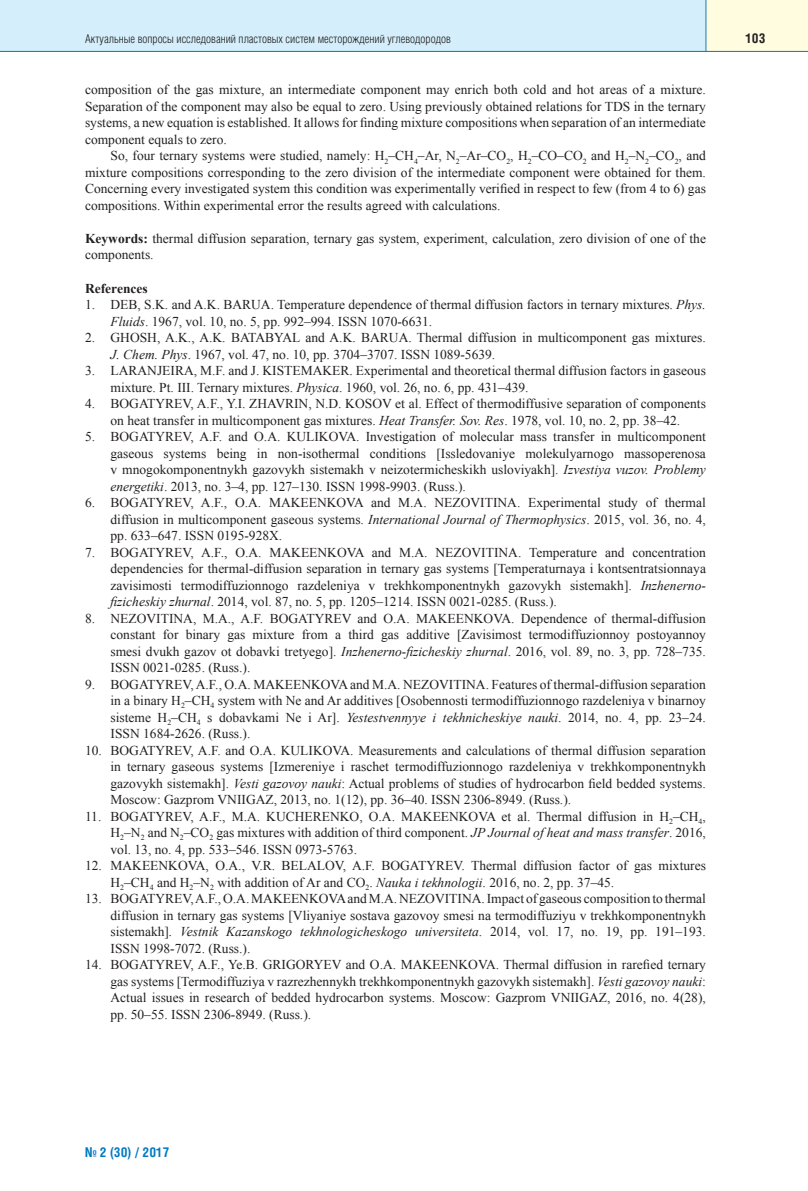
<style>
.page{position:relative;width:808px;height:1191px;background:#fff}
.page>*{position:absolute;margin:0;border:0;box-sizing:border-box;transform-origin:0 0}
.t1{font:13.5px/16.5px "Times New Roman";color:#231f20;text-align:justify}
.t2{font:700 13.5px "Helios Cond";color:#0079c2}
.t3{font:700 13.5px "Times New Roman";color:#231f20}
.t4{font:700 13.5px "Helios Cond";color:#231f20}
.t5{font:300 12px "Helios Cond";color:#231f20}
.s1{font-weight:700}
.s2{font-style:italic}
</style>
<div class="page">
<div style="left:0;top:0;width:706px;height:51px;background:#d4effb"></div>
<div style="left:706px;top:0;width:102px;height:51px;background:#fffce0"></div>
<hr style="left:0;top:51px;width:808px;height:1px;background:#0079c2">
<hr style="left:705px;top:0;width:1px;height:51px;background:#0079c2">
<p class="t5" style="left:85px;top:34px;width:367px">Актуальные вопросы исследований пластовых систем месторождений углеводородов</p>
<p class="t4" style="left:745px;top:33px;width:22px">103</p>
<p class="t1" style="left:85px;top:82px;width:622px">composition of the gas mixture, an intermediate component may enrich both cold and hot areas of a mixture.<br>Separation of the component may also be equal to zero. Using previously obtained relations for TDS in the ternary systems, a new equation is established. It allows for finding mixture compositions when separation of an intermediate component equals to zero.</p>
<p class="t1" style="left:85px;top:148px;width:622px;text-indent:26px">So, four ternary systems were studied, namely: H<sub>2</sub>–CH<sub>4</sub>–Ar, N<sub>2</sub>–Ar–CO<sub>2</sub>, H<sub>2</sub>–CO–CO<sub>2</sub> and H<sub>2</sub>–N<sub>2</sub>–CO<sub>2</sub>, and mixture compositions corresponding to the zero division of the intermediate component were obtained for them.<br>Concerning every investigated system this condition was experimentally verified in respect to few (from 4 to 6) gas compositions. Within experimental error the results agreed with calculations.</p>
<p class="t1" style="left:85px;top:230px;width:622px"><span class="s1">Keywords:</span> thermal diffusion separation, ternary gas system, experiment, calculation, zero division of one of the components.</p>
<p class="t3" style="left:85px;top:280px;width:64px">References</p>
<p class="t1" style="left:111px;top:296px;width:597px;text-indent:-26px">1. DEB, S.K. and A.K. BARUA. Temperature dependence of thermal diffusion factors in ternary mixtures. <span class="s2">Phys.<br>Fluids</span>. 1967, vol. 10, no. 5, pp. 992–994. ISSN 1070-6631.</p>
<p class="t1" style="left:111px;top:329px;width:597px;text-indent:-26px">2. GHOSH, A.K., A.K. BATABYAL and A.K. BARUA. Thermal diffusion in multicomponent gas mixtures.<br><span class="s2">J. Chem. Phys</span>. 1967, vol. 47, no. 10, pp. 3704–3707. ISSN 1089-5639.</p>
<p class="t1" style="left:111px;top:362px;width:597px;text-indent:-26px">3. LARANJEIRA, M.F. and J. KISTEMAKER. Experimental and theoretical thermal diffusion factors in gaseous mixture. Pt. III. Ternary mixtures. <span class="s2">Physica</span>. 1960, vol. 26, no. 6, pp. 431–439.</p>
<p class="t1" style="left:85px;top:395px;width:622px;text-align:center">4. BOGATYREV, A.F., Y.I. ZHAVRIN, N.D. KOSOV et al. Effect of thermodiffusive separation of components on heat transfer in multicomponent gas mixtures. <span class="s2">Heat Transfer. Sov. Res</span>. 1978, vol. 10, no. 2, pp. 38–42.</p>
<p class="t1" style="left:111px;top:428px;width:597px;text-indent:-26px">5. BOGATYREV, A.F. and O.A. KULIKOVA. Investigation of molecular mass transfer in multicomponent gaseous systems being in non-isothermal conditions [Issledovaniye molekulyarnogo massoperenosa v mnogokomponentnykh gazovykh sistemakh v neizotermicheskikh usloviyakh]. <span class="s2">Izvestiya vuzov. Problemy energetiki</span>. 2013, no. 3–4, pp. 127–130. ISSN 1998-9903. (Russ.).</p>
<p class="t1" style="left:111px;top:494px;width:597px;text-indent:-26px">6. BOGATYREV, A.F., O.A. MAKEENKOVA and M.A. NEZOVITINA. Experimental study of thermal diffusion in multicomponent gaseous systems. <span class="s2">International Journal of Thermophysics</span>. 2015, vol. 36, no. 4, pp. 633–647. ISSN 0195-928X.</p>
<p class="t1" style="left:111px;top:544px;width:597px;text-indent:-26px">7. BOGATYREV, A.F., O.A. MAKEENKOVA and M.A. NEZOVITINA. Temperature and concentration dependencies for thermal-diffusion separation in ternary gas systems [Temperaturnaya i kontsentratsionnaya zavisimosti termodiffuzionnogo razdeleniya v trekhkomponentnykh gazovykh sistemakh]. <span class="s2">Inzhenerno&shy;fizicheskiy zhurnal</span>. 2014, vol. 87, no. 5, pp. 1205–1214. ISSN 0021-0285. (Russ.).</p>
<p class="t1" style="left:111px;top:610px;width:597px;text-indent:-26px">8. NEZOVITINA, M.A., A.F. BOGATYREV and O.A. MAKEENKOVA. Dependence of thermal-diffusion constant for binary gas mixture from a third gas additive [Zavisimost termodiffuzionnoy postoyannoy smesi dvukh gazov ot dobavki tretyego]. <span class="s2">Inzhenerno-fizicheskiy zhurnal</span>. 2016, vol. 89, no. 3, pp. 728–735.<br>ISSN 0021-0285. (Russ.).</p>
<p class="t1" style="left:111px;top:676px;width:597px;text-indent:-26px">9. BOGATYREV, A.F., O.A. MAKEENKOVA and M.A. NEZOVITINA. Features of thermal-diffusion separation in a binary Н<sub>2</sub>–СН<sub>4</sub> system with Ne and Ar additives [Osobennosti termodiffuzionnogo razdeleniya v binarnoy sisteme Н<sub>2</sub>–СН<sub>4</sub> s dobavkami Ne i Ar]. <span class="s2">Yestestvennyye i tekhnicheskiye nauki</span>. 2014, no. 4, pp. 23–24.<br>ISSN 1684-2626. (Russ.).</p>
<p class="t1" style="left:111px;top:742px;width:597px;text-indent:-26px">10. BOGATYREV, A.F. and O.A. KULIKOVA. Measurements and calculations of thermal diffusion separation in ternary gaseous systems [Izmereniye i raschet termodiffuzionnogo razdeleniya v trekhkomponentnykh gazovykh sistemakh]. <span class="s2">Vesti gazovoy nauki</span>: Actual problems of studies of hydrocarbon field bedded systems.<br>Moscow: Gazprom VNIIGAZ, 2013, no. 1(12), pp. 36–40. ISSN 2306-8949. (Russ.).</p>
<p class="t1" style="left:111px;top:808px;width:597px;text-indent:-26px">11. BOGATYREV, A.F., M.A. KUCHERENKO, O.A. MAKEENKOVA et al. Thermal diffusion in H<sub>2</sub>–CH<sub>4</sub>, H<sub>2</sub>–N<sub>2</sub> and N<sub>2</sub>–CO<sub>2</sub> gas mixtures with addition of third component. <span class="s2">JP Journal of heat and mass transfer</span>. 2016, vol. 13, no. 4, pp. 533–546. ISSN 0973-5763.</p>
<p class="t1" style="left:111px;top:857px;width:597px;text-indent:-26px">12. MAKEENKOVA, O.A., V.R. BELALOV, A.F. BOGATYREV. Thermal diffusion factor of gas mixtures<br>H<sub>2</sub>–CH<sub>4</sub> and H<sub>2</sub>–N<sub>2</sub> with addition of Ar and CO<sub>2</sub>. <span class="s2">Nauka i tekhnologii</span>. 2016, no. 2, pp. 37–45.</p>
<p class="t1" style="left:111px;top:890px;width:597px;text-indent:-26px">13. BOGATYREV, A.F., O.A. MAKEENKOVA and M.A. NEZOVITINA. Impact of gaseous composition to thermal diffusion in ternary gas systems [Vliyaniye sostava gazovoy smesi na termodiffuziyu v trekhkomponentnykh sistemakh]<span class="s2">. Vestnik Kazanskogo tekhnologicheskogo universiteta</span>. 2014, vol. 17, no. 19, pp. 191–193.<br>ISSN 1998-7072. (Russ.).</p>
<p class="t1" style="left:111px;top:956px;width:597px;text-indent:-26px">14. BOGATYREV, A.F., Ye.B. GRIGORYEV and O.A. MAKEENKOVA. Thermal diffusion in rarefied ternary gas systems [Termodiffuziya v razrezhennykh trekhkomponentnykh gazovykh sistemakh]. <span class="s2">Vesti gazovoy nauki</span>:<br>Actual issues in research of bedded hydrocarbon systems. Moscow: Gazprom VNIIGAZ, 2016, no. 4(28), pp. 50–55. ISSN 2306-8949. (Russ.).</p>
<p class="t2" style="left:85px;top:1147px;width:86px">№ 2 (30) / 2017</p>
</div>
